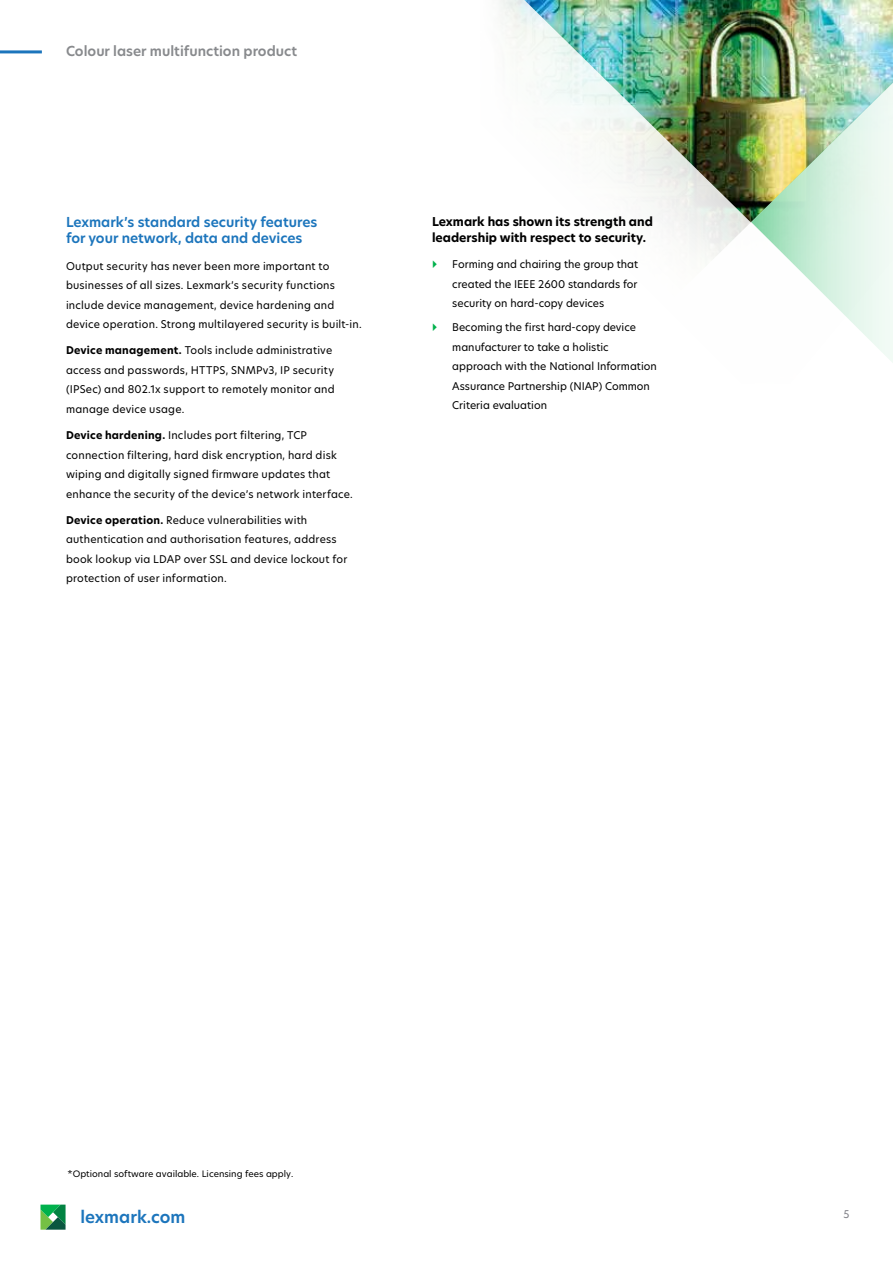
<style>
.page{position:relative;width:893px;height:1263px;background:#fff}
.page>*{position:absolute;margin:0;border:0;box-sizing:border-box;transform-origin:0 0}
.t1{font:600 16.5px "TP Hero";color:#1c75bc}
.t2{font:600 13.5px/16.5px "TP Hero";color:#1c75bc}
.t3{font:600 13.5px "TP Hero";color:#888a8d}
.t4{font:700 12px/16.5px "TP Hero";color:#000}
.t5{font:10.5px/19.5px "TP Hero";letter-spacing:.015em;color:#000}
.t6{font:10.5px "TP Hero";color:#7e7e85}
.t7{font:8.7px "TP Hero";color:#000}
.s1{font-weight:700}
</style>
<div class="page">
<img style="left:500px;top:0;width:393px;height:259px">
<img style="left:751px;top:43px;width:142px;height:320px">
<svg style="left:40px;top:1204px;width:26px;height:26px"></svg>
<hr style="left:0;top:50px;width:42px;height:3px;background:#1c75bc">
<p class="t3" style="left:66px;top:42px;width:233px">Colour laser multifunction product</p>
<p class="t2" style="left:66px;top:214px;width:253px">Lexmark’s standard security features for your network, data and devices</p>
<p class="t5" style="left:66px;top:256px;width:297px">Output security has never been more important to businesses of all sizes. Lexmark’s security functions include device management, device hardening and device operation. Strong multilayered security is built-in.</p>
<p class="t5" style="left:66px;top:341px;width:270px"><span class="s1">Device management.</span> Tools include administrative access and passwords, HTTPS, SNMPv3, IP security (IPSec) and 802.1x support to remotely monitor and manage device usage.</p>
<p class="t5" style="left:66px;top:425px;width:288px"><span class="s1">Device hardening.</span> Includes port filtering, TCP connection filtering, hard disk encryption, hard disk wiping and digitally signed firmware updates that enhance the security of the device’s network interface.</p>
<p class="t5" style="left:66px;top:510px;width:283px"><span class="s1">Device operation.</span> Reduce vulnerabilities with authentication and authorisation features, address book lookup via LDAP over SSL and device lockout for protection of user information.</p>
<p class="t4" style="left:432px;top:213px;width:222px">Lexmark has shown its strength and leadership with respect to security.</p>
<p class="t5" style="left:452px;top:255px;width:188px;text-align:justify">Forming and chairing the group that created the IEEE 2600 standards for security on hard-copy devices</p>
<p class="t5" style="left:452px;top:317px;width:206px">Becoming the first hard-copy device manufacturer to take a holistic approach with the National Information Assurance Partnership (NIAP) Common Criteria evaluation</p>
<p class="t7" style="left:68px;top:1167px;width:227px">*Optional software available. Licensing fees apply.</p>
<h1 class="t1" style="left:80px;top:1206px;width:106px">lexmark.com</h1>
<p class="t6" style="left:843px;top:1207px;width:7px">5</p>
</div>
